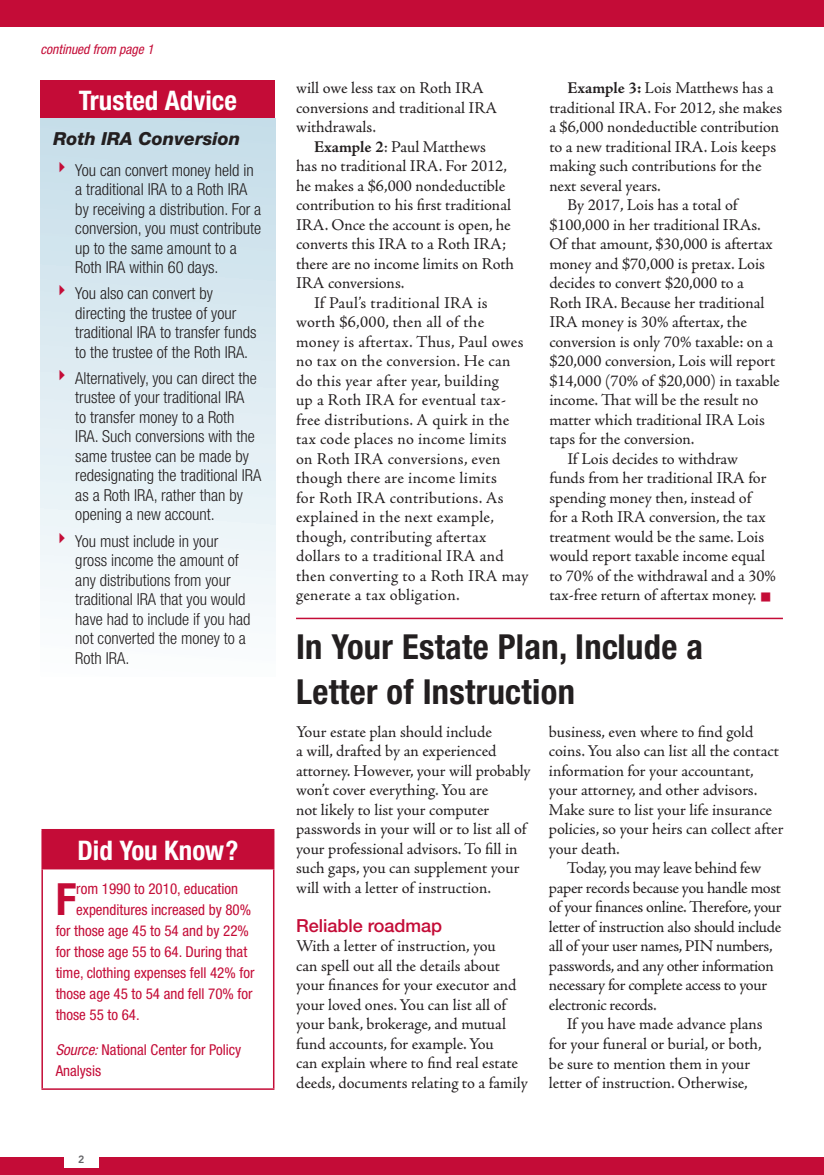
<style>
.page{position:relative;width:824px;height:1175px;background:#fff}
.page>*{position:absolute;margin:0;border:0;box-sizing:border-box;transform-origin:0 0}
.t1{font:700 condensed 44.4px "Helvetica Neue";color:#c40c37}
.t2{font:700 condensed 34.5px/45px "Helvetica Neue";letter-spacing:.01em;color:#231f20}
.t3{font:700 condensed 27px "Helvetica Neue";color:#fff}
.t4{font:italic 800 18px "Helvetica Neue";color:#231f20}
.t5{font:500 18px "Helvetica Neue";color:#c40c37}
.t6{font:16.5px/19.5px "Adobe Jenson Pro";letter-spacing:-.005em;color:#231f20}
.t7{font:300 condensed 16.5px/19.5px "Helvetica Neue";color:#231f20}
.t8{font:16.5px "Adobe Jenson Pro";letter-spacing:.015em;color:#231f20}
.t9{font:16.5px/19.5px "Adobe Jenson Pro";letter-spacing:-.025em;color:#231f20}
.t10{font:16.5px "Adobe Jenson Pro";letter-spacing:.02em;color:#231f20}
.t11{font:condensed 15px/21px "Helvetica Neue";color:#c40c37}
.t12{font:italic condensed 13.5px "Helvetica Neue";color:#c40c37}
.t13{font:800 10.5px "Avenir";color:#636366}
.s1{font-style:italic}
.s2{font-weight:700}
</style>
<div class="page">
<div style="left:0;top:0;width:824px;height:27px;background:#c40c37"></div>
<div style="left:0;top:1156px;width:824px;height:18px;background:#c40c37"></div>
<div style="left:64px;top:1149px;width:34px;height:19px;background:#fff"></div>
<div style="left:42px;top:829px;width:232px;height:39px;background:#c40c37"></div>
<hr style="left:41px;top:830px;width:2px;height:38px;background:#c40c37">
<hr style="left:41px;top:829px;width:233px;height:1px;background:#c40c37">
<hr style="left:41px;top:869px;width:2px;height:219px;background:#c40c37">
<hr style="left:41px;top:868px;width:233px;height:1px;background:#c40c37">
<hr style="left:273px;top:869px;width:1px;height:219px;background:#c40c37">
<hr style="left:41px;top:1088px;width:233px;height:1px;background:#c40c37">
<div style="left:40px;top:80px;width:235px;height:38px;background:#c40c37"></div>
<div style="left:40px;top:118px;width:235px;height:558px;background:linear-gradient(to bottom,#c5dde9,#fcfdfe)"></div>
<hr style="left:296px;top:617px;width:486px;height:2px;background:#c40c37">
<svg style="left:60px;top:162px;width:5px;height:10px"></svg>
<svg style="left:60px;top:285px;width:5px;height:11px"></svg>
<svg style="left:60px;top:370px;width:5px;height:10px"></svg>
<svg style="left:60px;top:532px;width:5px;height:11px"></svg>
<p class="t12" style="left:40px;top:41px;width:115px">continued from page 1</p>
<h3 class="t3" style="left:79px;top:84px;width:159px">Trusted Advice</h3>
<p class="t4" style="left:54px;top:128px;width:188px">Roth IRA Conversion</p>
<p class="t7" style="left:75px;top:160px;width:187px">You can convert money held in a traditional IRA to a Roth IRA by receiving a distribution. For a conversion, you must contribute up to the same amount to a<br>Roth IRA within 60 days.</p>
<p class="t7" style="left:75px;top:283px;width:183px">You also can convert by directing the trustee of your traditional IRA to transfer funds to the trustee of the Roth IRA.</p>
<p class="t7" style="left:75px;top:368px;width:187px">Alternatively, you can direct the trustee of your traditional IRA<br>to transfer money to a Roth<br>IRA. Such conversions with the same trustee can be made by redesignating the traditional IRA as a Roth IRA, rather than by opening a new account.</p>
<p class="t7" style="left:75px;top:531px;width:176px">You must include in your gross income the amount of any distributions from your traditional IRA that you would have had to include if you had not converted the money to a<br>Roth IRA.</p>
<h3 class="t3" style="left:77px;top:833px;width:162px">Did You Know?</h3>
<h1 class="t1" style="left:56px;top:872px;width:22px">F</h1>
<p class="t11" style="left:76px;top:878px;width:163px">rom 1990 to 2010, education</p>
<p class="t11" style="left:76px;top:899px;width:176px">expenditures increased by 80%</p>
<p class="t11" style="left:56px;top:920px;width:195px">for those age 45 to 54 and by 22%</p>
<p class="t11" style="left:56px;top:941px;width:193px">for those age 55 to 64. During that</p>
<p class="t11" style="left:56px;top:962px;width:200px">time, clothing expenses fell 42% for</p>
<p class="t11" style="left:56px;top:983px;width:198px">those age 45 to 54 and fell 70% for</p>
<p class="t11" style="left:56px;top:1004px;width:85px">those 55 to 64.</p>
<p class="t11" style="left:56px;top:1038px;width:187px"><span class="s1">Source:</span> National Center for Policy<br>Analysis</p>
<p class="t13" style="left:78px;top:1152px;width:8px">2</p>
<p class="t6" style="left:296px;top:78px;width:203px">will owe less tax on Roth IRA conversions and traditional IRA withdrawals.</p>
<p class="t6" style="left:314px;top:137px;width:173px"><span class="s2">Example 2</span>: Paul Matthews</p>
<p class="t6" style="left:296px;top:156px;width:212px">has no traditional IRA. For 2012,</p>
<p class="t6" style="left:296px;top:176px;width:211px">he makes a $6,000 nondeductible</p>
<p class="t6" style="left:296px;top:195px;width:216px">contribution to his first traditional</p>
<p class="t6" style="left:296px;top:215px;width:216px">IRA. Once the account is open, he</p>
<p class="t6" style="left:296px;top:234px;width:212px">converts this IRA to a Roth IRA;</p>
<p class="t6" style="left:296px;top:254px;width:219px">there are no income limits on Roth</p>
<p class="t6" style="left:296px;top:273px;width:110px">IRA conversions.</p>
<p class="t8" style="left:314px;top:293px;width:175px">If Paul’s traditional IRA is</p>
<p class="t8" style="left:296px;top:313px;width:190px">worth $6,000, then all of the</p>
<p class="t8" style="left:296px;top:332px;width:229px">money is aftertax. Thus, Paul owes</p>
<p class="t8" style="left:296px;top:352px;width:216px">no tax on the conversion. He can</p>
<p class="t10" style="left:296px;top:371px;width:204px">do this year after year, building</p>
<p class="t8" style="left:296px;top:391px;width:211px">up a Roth IRA for eventual tax-</p>
<p class="t8" style="left:296px;top:410px;width:215px">free distributions. A quirk in the</p>
<p class="t10" style="left:296px;top:430px;width:212px">tax code places no income limits</p>
<p class="t8" style="left:296px;top:449px;width:206px">on Roth IRA conversions, even</p>
<p class="t8" style="left:296px;top:469px;width:202px">though there are income limits</p>
<p class="t8" style="left:296px;top:488px;width:209px">for Roth IRA contributions. As</p>
<p class="t8" style="left:296px;top:508px;width:199px">explained in the next example,</p>
<p class="t8" style="left:296px;top:527px;width:192px">though, contributing aftertax</p>
<p class="t8" style="left:296px;top:547px;width:209px">dollars to a traditional IRA and</p>
<p class="t8" style="left:296px;top:566px;width:234px">then converting to a Roth IRA may</p>
<p class="t8" style="left:296px;top:586px;width:165px">generate a tax obligation.</p>
<p class="t6" style="left:567px;top:78px;width:208px"><span class="s2">Example 3:</span> Lois Matthews has a</p>
<p class="t6" style="left:549px;top:98px;width:234px">traditional IRA. For 2012, she makes</p>
<p class="t6" style="left:549px;top:117px;width:231px">a $6,000 nondeductible contribution</p>
<p class="t6" style="left:549px;top:137px;width:228px">to a new traditional IRA. Lois keeps</p>
<p class="t6" style="left:549px;top:156px;width:214px">making such contributions for the</p>
<p class="t6" style="left:549px;top:176px;width:113px">next several years.</p>
<p class="t6" style="left:567px;top:195px;width:172px">By 2017, Lois has a total of</p>
<p class="t6" style="left:549px;top:215px;width:213px">$100,000 in her traditional IRAs.</p>
<p class="t6" style="left:549px;top:234px;width:225px">Of that amount, $30,000 is aftertax</p>
<p class="t6" style="left:549px;top:254px;width:217px">money and $70,000 is pretax. Lois</p>
<p class="t6" style="left:549px;top:274px;width:196px">decides to convert $20,000 to a</p>
<p class="t6" style="left:549px;top:293px;width:217px">Roth IRA. Because her traditional</p>
<p class="t6" style="left:549px;top:313px;width:199px">IRA money is 30% aftertax, the</p>
<p class="t6" style="left:549px;top:332px;width:225px">conversion is only 70% taxable: on a</p>
<p class="t6" style="left:549px;top:352px;width:227px">$20,000 conversion, Lois will report</p>
<p class="t6" style="left:549px;top:371px;width:232px">$14,000 (70% of $20,000) in taxable</p>
<p class="t6" style="left:549px;top:391px;width:210px">income. That will be the result no</p>
<p class="t6" style="left:549px;top:410px;width:217px">matter which traditional IRA Lois</p>
<p class="t6" style="left:549px;top:430px;width:147px">taps for the conversion.</p>
<p class="t6" style="left:567px;top:449px;width:172px">If Lois decides to withdraw</p>
<p class="t6" style="left:549px;top:469px;width:219px">funds from her traditional IRA for</p>
<p class="t6" style="left:549px;top:488px;width:203px">spending money then, instead of</p>
<p class="t6" style="left:549px;top:508px;width:218px">for a Roth IRA conversion, the tax</p>
<p class="t6" style="left:549px;top:527px;width:216px">treatment would be the same. Lois</p>
<p class="t6" style="left:549px;top:547px;width:217px">would report taxable income equal</p>
<p class="t6" style="left:549px;top:566px;width:228px">to 70% of the withdrawal and a 30%</p>
<p class="t6" style="left:549px;top:586px;width:209px">tax-free return of aftertax money.</p>
<h2 class="t2" style="left:296px;top:624px;width:408px">In Your Estate Plan, Include a<br>Letter of Instruction</h2>
<p class="t6" style="left:296px;top:722px;width:236px">Your estate plan should include<br>a will, drafted by an experienced attorney. However, your will probably won’t cover everything. You are<br>not likely to list your computer passwords in your will or to list all of your professional advisors. To fill in such gaps, you can supplement your will with a letter of instruction.</p>
<p class="t5" style="left:296px;top:914px;width:148px">Reliable roadmap</p>
<p class="t6" style="left:296px;top:936px;width:233px">With a letter of instruction, you<br>can spell out all the details about your finances for your executor and your loved ones. You can list all of your bank, brokerage, and mutual fund accounts, for example. You<br>can explain where to find real estate deeds, documents relating to a family</p>
<p class="t6" style="left:549px;top:722px;width:236px">business, even where to find gold coins. You also can list all the contact information for your accountant, your attorney, and other advisors.<br>Make sure to list your life insurance policies, so your heirs can collect after your death.</p>
<p class="t9" style="left:549px;top:858px;width:234px;text-indent:18px">Today, you may leave behind few paper records because you handle most of your finances online. Therefore, your letter of instruction also should include all of your user names, PIN numbers, passwords, and any other information necessary for complete access to your electronic records.</p>
<p class="t6" style="left:549px;top:1014px;width:215px;text-indent:18px">If you have made advance plans for your funeral or burial, or both, be sure to mention them in your letter of instruction. Otherwise,</p>
</div>
